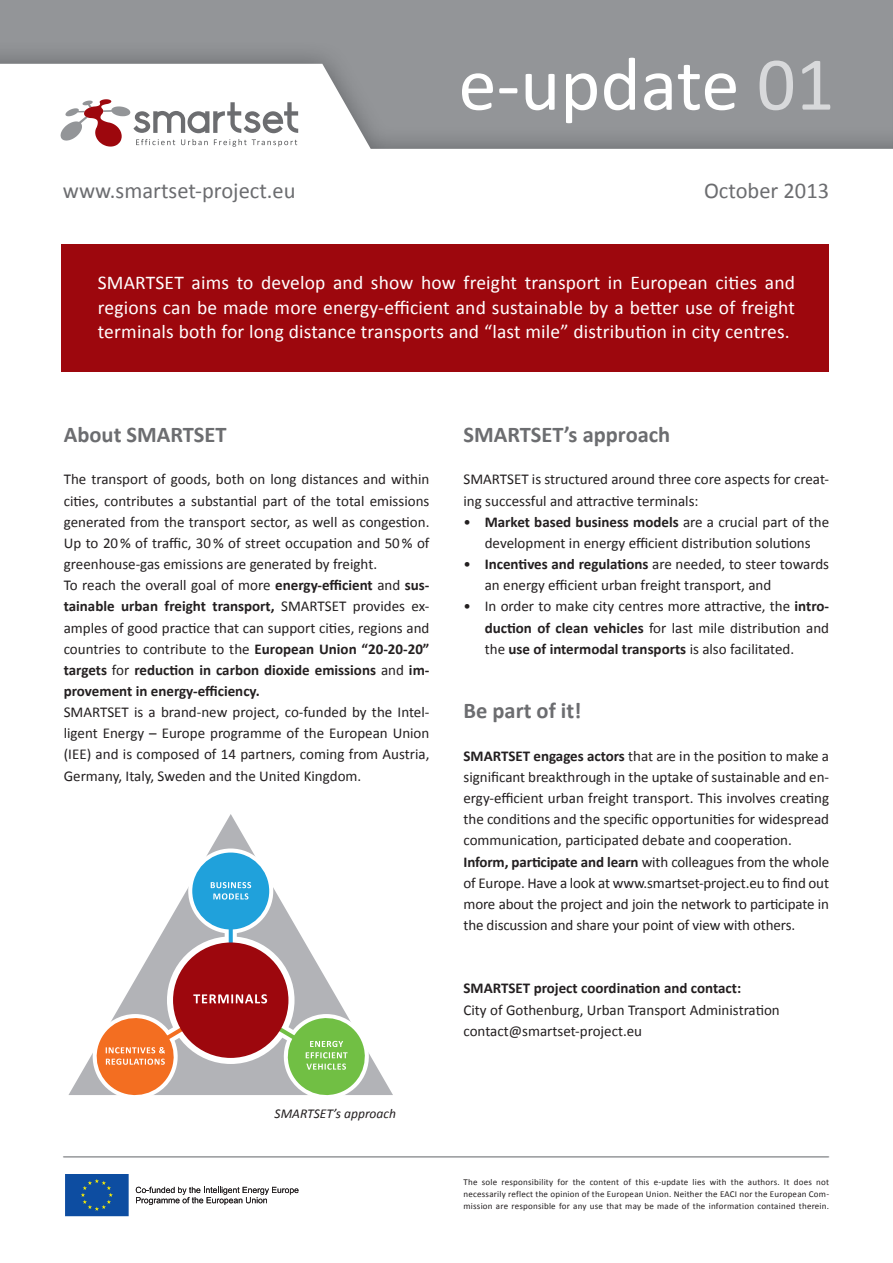
<style>
.page{position:relative;width:893px;height:1263px;background:#fff}
.page>*{position:absolute;margin:0;border:0;box-sizing:border-box;transform-origin:0 0}
.t1{font:76.5px "Calibri";color:#fff}
.t2{font:700 22.5px "Calibri";color:#6c6d70}
.t3{font:22.5px "Calibri";color:#6c6d70}
.t4{font:19.5px/24.8px "Calibri";letter-spacing:.01em;color:#fff;text-align:justify}
.t5{font:15px/21.1px "Calibri";color:#231f20}
.t6{font:700 15px "Calibri";color:#231f20}
.t7{font:italic 13.5px "Calibri";color:#231f20}
.t8{font:9px/12px "Calibri";letter-spacing:.025em;color:#231f20;text-align:justify}
.s1{color:#d8d9db}
.s2{font-weight:700}
</style>
<div class="page">
<hr style="left:64px;top:1156px;width:765px;height:1px;background:#939598">
<div style="left:0;top:0;width:893px;height:151px;background:#939598"></div>
<svg style="left:0;top:64px;width:893px;height:87px"></svg>
<svg style="left:61px;top:99px;width:237px;height:48px;background:#d8cecf"></svg>
<svg style="left:65px;top:1174px;width:64px;height:43px;background:#18559f"></svg>
<svg style="left:136px;top:1187px;width:162px;height:18px"></svg>
<hr style="left:63px;top:1156px;width:765px;height:1px;background:#939598">
<svg style="left:68px;top:814px;width:325px;height:281px"></svg>
<svg style="left:87px;top:848px;width:283px;height:248px"></svg>
<div style="left:61px;top:244px;width:768px;height:128px;background:#9d070d"></div>
<h2 class="t3" style="left:63px;top:176px;width:234px">www.smartset-project.eu</h2>
<h1 class="t1" style="left:458px;top:37px;width:377px">e-update <span class="s1">01</span></h1>
<h2 class="t3" style="left:704px;top:176px;width:127px">October 2013</h2>
<p class="t4" style="left:98px;top:269px;width:699px">SMARTSET aims to develop and show how freight transport in European cities and regions can be made more energy-efficient and sustainable by a better use of freight terminals both for long distance transports and “last mile” distribution in city centres.</p>
<h2 class="t2" style="left:64px;top:421px;width:164px">About SMARTSET</h2>
<p class="t5" style="left:64px;top:468px;width:367px">The transport of goods, both on long distances and within cities, contributes a substantial part of the total emissions generated from the transport sector, as well as congestion.<br>Up to 20 % of traffic, 30 % of street occupation and 50 % of greenhouse-gas emissions are generated by freight.<br>To reach the overall goal of more <span class="s2">energy-efficient</span> and <span class="s2">sus&shy;tainable urban freight transport,</span> SMARTSET provides ex&shy;amples of good practice that can support cities, regions and countries to contribute to the <span class="s2">European Union “20-20-20” targets</span> for <span class="s2">reduction in carbon dioxide emissions</span> and <span class="s2">im&shy;provement in energy-efficiency.</span></p>
<p class="t5" style="left:64px;top:701px;width:367px;text-align:justify">SMARTSET is a brand-new project, co-funded by the Intel&shy;ligent Energy – Europe programme of the European Union (IEE) and is composed of 14 partners, coming from Austria, Germany, Italy, Sweden and the United Kingdom.</p>
<p class="t7" style="left:275px;top:1105px;width:123px">SMARTSET’s approach</p>
<h2 class="t2" style="left:463px;top:421px;width:208px">SMARTSET’s approach</h2>
<p class="t5" style="left:463px;top:468px;width:367px">SMARTSET is structured around three core aspects for creat&shy;ing successful and attractive terminals:</p>
<p class="t5" style="left:463px;top:510px;width:367px;text-align:center">• <span class="s2">Market based business models</span> are a crucial part of the development in energy efficient distribution solutions</p>
<p class="t5" style="left:485px;top:553px;width:346px;text-indent:-21px">• <span class="s2">Incentives and regulations</span> are needed, to steer towards an energy efficient urban freight transport, and</p>
<p class="t5" style="left:485px;top:595px;width:346px;text-align:justify;text-indent:-21px">• In order to make city centres more attractive, the <span class="s2">intro&shy;duction of clean vehicles</span> for last mile distribution and the <span class="s2">use of intermodal transports</span> is also facilitated.</p>
<h2 class="t2" style="left:463px;top:697px;width:120px">Be part of it!</h2>
<p class="t5" style="left:463px;top:744px;width:367px"><span class="s2">SMARTSET engages actors</span> that are in the position to make a significant breakthrough in the uptake of sustainable and en&shy;ergy-efficient urban freight transport. This involves creating the conditions and the specific opportunities for widespread communication, participated debate and cooperation.<br><span class="s2">Inform, participate and learn</span> with colleagues from the whole of Europe. Have a look at www.smartset-project.eu to find out more about the project and join the network to participate in the discussion and share your point of view with others.</p>
<p class="t6" style="left:463px;top:979px;width:279px">SMARTSET project coordination and contact:</p>
<p class="t5" style="left:463px;top:998px;width:318px">City of Gothenburg, Urban Transport Administration contact@smartset-project.eu</p>
<p class="t8" style="left:463px;top:1176px;width:367px">The sole responsibility for the content of this e-update lies with the authors. It does not necessarily reflect the opinion of the European Union. Neither the EACI nor the European Com&shy;mission are responsible for any use that may be made of the information contained therein.</p>
</div>
